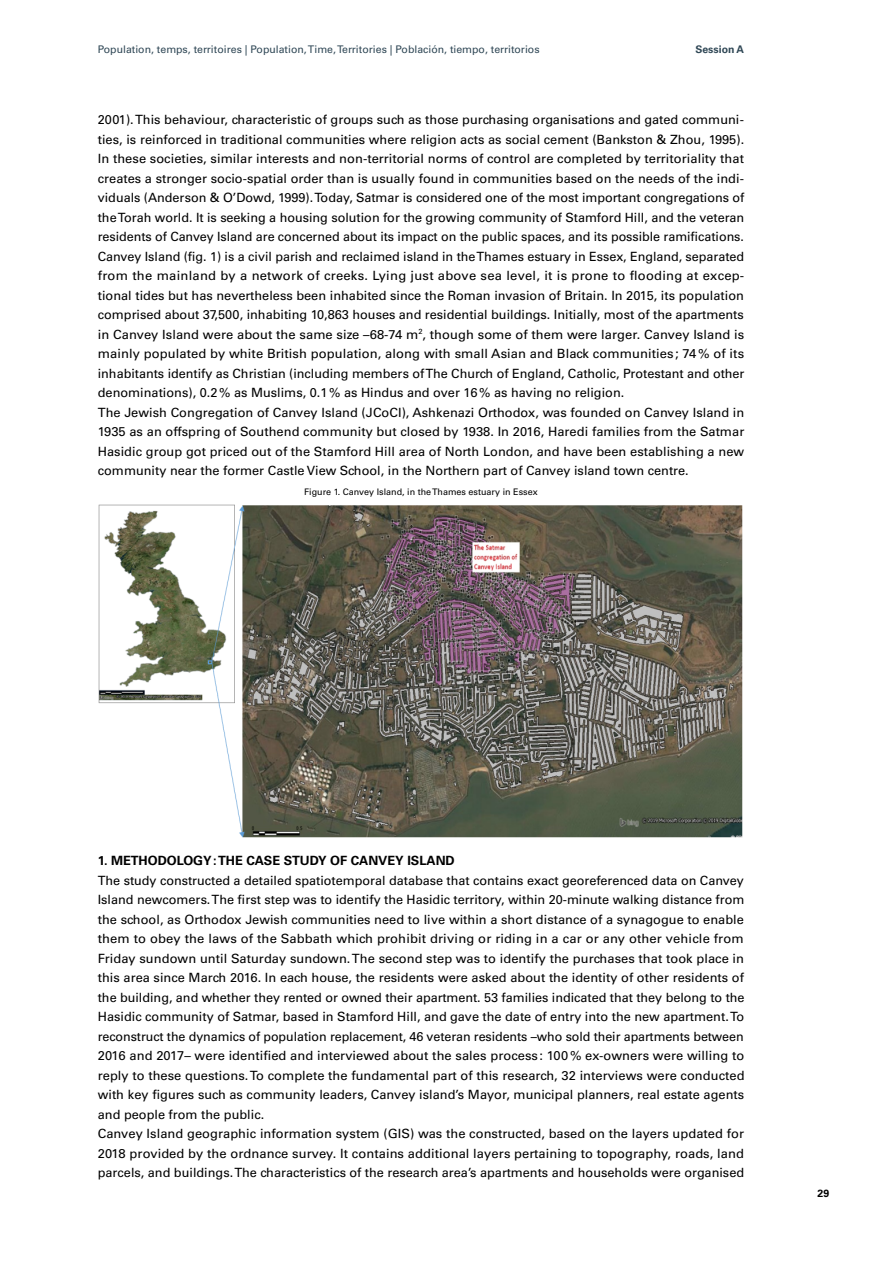
<style>
.page{position:relative;width:893px;height:1263px;background:#fff}
.page>*{position:absolute;margin:0;border:0;box-sizing:border-box;transform-origin:0 0}
.t1{font:12.75px/19.5px "Univers LT";color:#000}
.t2{font:700 12.75px "Univers LT";color:#000}
.t3{font:10.5px "Univers LT";color:#2f4755}
.t4{font:700 10.5px "Univers LT";color:#2f4755}
.t5{font:700 10.5px "Univers LT";color:#000}
.t6{font:9px "Univers LT";color:#000}
</style>
<div class="page">
<img style="left:98px;top:504px;width:645px;height:334px">
<p class="t3" style="left:98px;top:43px;width:443px">Population, temps, territoires | Population, Time, Territories | Población, tiempo, territorios</p>
<p class="t4" style="left:695px;top:43px;width:50px">Session A</p>
<p class="t1" style="left:98px;top:110px;width:648px">2001). This behaviour, characteristic of groups such as those purchasing organisations and gated communi&shy;ties, is reinforced in traditional communities where religion acts as social cement (Bankston &amp; Zhou, 1995).<br>In these societies, similar interests and non-territorial norms of control are completed by territoriality that creates a stronger socio-spatial order than is usually found in communities based on the needs of the indi&shy;viduals (Anderson &amp; O’Dowd, 1999). Today, Satmar is considered one of the most important congregations of the Torah world. It is seeking a housing solution for the growing community of Stamford Hill, and the veteran residents of Canvey Island are concerned about its impact on the public spaces, and its possible ramifications.<br>Canvey Island (fig. 1) is a civil parish and reclaimed island in the Thames estuary in Essex, England, separated from the mainland by a network of creeks. Lying just above sea level, it is prone to flooding at excep&shy;tional tides but has nevertheless been inhabited since the Roman invasion of Britain. In 2015, its population comprised about 37,500, inhabiting 10,863 houses and residential buildings. Initially, most of the apartments in Canvey Island were about the same size –68-74 m<sup>2</sup>, though some of them were larger. Canvey Island is mainly populated by white British population, along with small Asian and Black communities ; 74% of its inhabitants identify as Christian (including members of The Church of England, Catholic, Protestant and other denominations), 0.2% as Muslims, 0.1% as Hindus and over 16% as having no religion.<br>The Jewish Congregation of Canvey Island (JCoCI), Ashkenazi Orthodox, was founded on Canvey Island in 1935 as an offspring of Southend community but closed by 1938. In 2016, Haredi families from the Satmar Hasidic group got priced out of the Stamford Hill area of North London, and have been establishing a new community near the former Castle View School, in the Northern part of Canvey island town centre.</p>
<p class="t6" style="left:304px;top:486px;width:235px">Figure 1. Canvey Island, in the Thames estuary in Essex</p>
<p class="t2" style="left:98px;top:853px;width:358px">1. METHODOLOGY: THE CASE STUDY OF CANVEY ISLAND</p>
<p class="t1" style="left:98px;top:870px;width:648px">The study constructed a detailed spatiotemporal database that contains exact georeferenced data on Canvey Island newcomers. The first step was to identify the Hasidic territory, within 20-minute walking distance from the school, as Orthodox Jewish communities need to live within a short distance of a synagogue to enable them to obey the laws of the Sabbath which prohibit driving or riding in a car or any other vehicle from Friday sundown until Saturday sundown. The second step was to identify the purchases that took place in this area since March 2016. In each house, the residents were asked about the identity of other residents of the building, and whether they rented or owned their apartment. 53 families indicated that they belong to the Hasidic community of Satmar, based in Stamford Hill, and gave the date of entry into the new apartment. To reconstruct the dynamics of population replacement, 46 veteran residents –who sold their apartments between 2016 and 2017– were identified and interviewed about the sales process: 100% ex-owners were willing to reply to these questions. To complete the fundamental part of this research, 32 interviews were conducted with key figures such as community leaders, Canvey island’s Mayor, municipal planners, real estate agents and people from the public.<br>Canvey Island geographic information system (GIS) was the constructed, based on the layers updated for 2018 provided by the ordnance survey. It contains additional layers pertaining to topography, roads, land parcels, and buildings. The characteristics of the research area’s apartments and households were organised</p>
<p class="t5" style="left:817px;top:1187px;width:13px">29</p>
</div>
